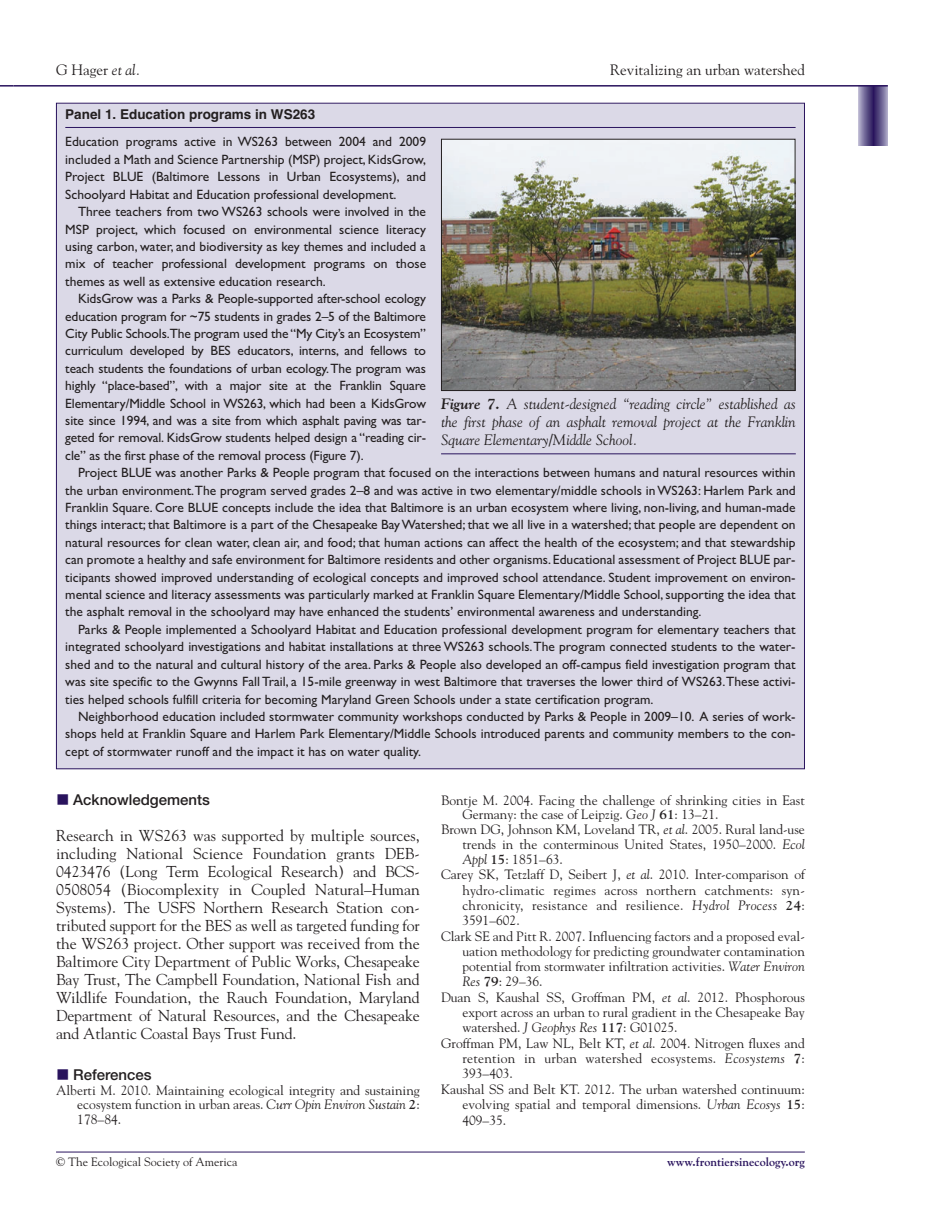
<style>
.page{position:relative;width:946px;height:1218px;background:#fff}
.page>*{position:absolute;margin:0;border:0;box-sizing:border-box;transform-origin:0 0}
.t1{font:15.75px/18px "Goudy";letter-spacing:-.005em;color:#231f20;text-align:justify}
.t2{font:italic 15px/18px "Goudy";color:#231f20;text-align:justify}
.t3{font:15px "Goudy";color:#231f20}
.t4{font:500 15px "Helvetica Neue";color:#231f20}
.t5{font:13.5px/17.4px "Gill Sans";color:#231f20;text-align:justify}
.t6{font:13.5px/14.9px "Goudy";color:#231f20;text-align:justify}
.t7{font:13.5px "Goudy";letter-spacing:.02em;color:#231f20}
.t8{font:700 13.5px "Helvetica";color:#231f20}
.t9{font:12px "Goudy";color:#231f20}
.t10{font:700 12px "Goudy";color:#29135d}
.s1{font-style:italic}
.s2{font-weight:700}
.s3{color:#29135d}
</style>
<div class="page">
<svg style="left:858px;top:87px;width:29px;height:58px;background:#695e90"></svg>
<hr style="left:14px;top:85px;width:873px;height:2px;background:#29135d">
<hr style="left:56px;top:1151px;width:748px;height:1px;background:#29135d">
<div style="left:56px;top:102px;width:749px;height:667px;background:#dbd9e7"></div>
<img style="left:443px;top:141px;width:350px;height:248px">
<div style="left:441px;top:139px;width:354px;height:252px;border:1px solid #231f20"></div>
<hr style="left:441px;top:453px;width:354px;height:1px;background:#29135d">
<svg style="left:0;top:85px;width:14px;height:2px"></svg>
<p class="t3" style="left:56px;top:64px;width:86px">G Hager <span class="s1">et al.</span></p>
<p class="t3" style="left:610px;top:64px;width:196px">Revitalizing an urban watershed</p>
<p class="t8" style="left:65px;top:109px;width:251px">Panel 1. Education programs in WS263</p>
<p class="t5" style="left:65px;top:135px;width:362px">Education programs active in WS263 between 2004 and 2009 included a Math and Science Partnership (MSP) project, KidsGrow, Project BLUE (Baltimore Lessons in Urban Ecosystems), and Schoolyard Habitat and Education professional development.</p>
<p class="t5" style="left:65px;top:204px;width:362px;text-indent:13px">Three teachers from two WS263 schools were involved in the MSP project, which focused on environmental science literacy using carbon, water, and biodiversity as key themes and included a mix of teacher professional development programs on those themes as well as extensive education research.</p>
<p class="t5" style="left:65px;top:291px;width:362px;text-indent:13px">KidsGrow was a Parks &amp; People-supported after-school ecology education program for ~75 students in grades 2–5 of the Baltimore City Public Schools.The program used the “My City’s an Ecosystem” curriculum developed by BES educators, interns, and fellows to teach students the foundations of urban ecology. The program was highly “place-based”, with a major site at the Franklin Square Elementary/Middle School in WS263, which had been a KidsGrow site since 1994, and was a site from which asphalt paving was tar&shy;geted for removal. KidsGrow students helped design a “reading cir&shy;cle” as the first phase of the removal process (Figure 7).</p>
<p class="t5" style="left:65px;top:465px;width:731px;text-indent:13px">Project BLUE was another Parks &amp; People program that focused on the interactions between humans and natural resources within the urban environment.The program served grades 2–8 and was active in two elementary/middle schools in WS263: Harlem Park and Franklin Square. Core BLUE concepts include the idea that Baltimore is an urban ecosystem where living, non-living, and human-made things interact; that Baltimore is a part of the Chesapeake Bay Watershed; that we all live in a watershed; that people are dependent on natural resources for clean water, clean air, and food; that human actions can affect the health of the ecosystem; and that stewardship can promote a healthy and safe environment for Baltimore residents and other organisms. Educational assessment of Project BLUE par&shy;ticipants showed improved understanding of ecological concepts and improved school attendance. Student improvement on environ&shy;mental science and literacy assessments was particularly marked at Franklin Square Elementary/Middle School, supporting the idea that the asphalt removal in the schoolyard may have enhanced the students’ environmental awareness and understanding.</p>
<p class="t5" style="left:65px;top:622px;width:731px;text-indent:13px">Parks &amp; People implemented a Schoolyard Habitat and Education professional development program for elementary teachers that integrated schoolyard investigations and habitat installations at three WS263 schools. The program connected students to the water&shy;shed and to the natural and cultural history of the area. Parks &amp; People also developed an off-campus field investigation program that was site specific to the Gwynns Fall Trail, a 15-mile greenway in west Baltimore that traverses the lower third of WS263. These activi&shy;ties helped schools fulfill criteria for becoming Maryland Green Schools under a state certification program.</p>
<p class="t5" style="left:65px;top:709px;width:731px;text-indent:13px">Neighborhood education included stormwater community workshops conducted by Parks &amp; People in 2009–10. A series of work&shy;shops held at Franklin Square and Harlem Park Elementary/Middle Schools introduced parents and community members to the con&shy;cept of stormwater runoff and the impact it has on water quality.</p>
<p class="t2" style="left:441px;top:396px;width:356px"><span class="s2">Figure 7.</span> A student-designed “reading circle” established as the first phase of an asphalt removal project at the Franklin Square Elementary/Middle School.</p>
<p class="t4" style="left:56px;top:794px;width:155px"><span class="s3">■</span> Acknowledgements</p>
<p class="t1" style="left:56px;top:828px;width:365px">Research in WS263 was supported by multiple sources, including National Science Foundation grants DEB-0423476 (Long Term Ecological Research) and BCS-0508054 (Biocomplexity in Coupled Natural–Human Systems). The USFS Northern Research Station con&shy;tributed support for the BES as well as targeted funding for the WS263 project. Other support was received from the Baltimore City Department of Public Works, Chesapeake Bay Trust, The Campbell Foundation, National Fish and Wildlife Foundation, the Rauch Foundation, Maryland Department of Natural Resources, and the Chesapeake and Atlantic Coastal Bays Trust Fund.</p>
<p class="t4" style="left:56px;top:1069px;width:97px"><span class="s3">■</span> References</p>
<p class="t6" style="left:77px;top:1083px;width:344px;text-indent:-21px">Alberti M. 2010. Maintaining ecological integrity and sustaining ecosystem function in urban areas. <span class="s1">Curr Opin Environ Sustain</span> <span class="s2">2</span>:<br>178–84.</p>
<p class="t6" style="left:441px;top:793px;width:365px">Bontje M. 2004. Facing the challenge of shrinking cities in East</p>
<p class="t6" style="left:462px;top:808px;width:258px">Germany: the case of Leipzig. <span class="s1">Geo J</span> <span class="s2">61</span>: 13–21.</p>
<p class="t6" style="left:441px;top:823px;width:365px">Brown DG, Johnson KM, Loveland TR, <span class="s1">et al</span>. 2005. Rural land-use</p>
<p class="t6" style="left:462px;top:838px;width:344px">trends in the conterminous United States, 1950–2000. <span class="s1">Ecol</span></p>
<p class="t6" style="left:462px;top:853px;width:102px"><span class="s1">Appl</span> <span class="s2">15</span>: 1851–63.</p>
<p class="t6" style="left:441px;top:868px;width:365px">Carey SK, Tetzlaff D, Seibert J, <span class="s1">et al</span>. 2010. Inter-comparison of</p>
<p class="t6" style="left:462px;top:883px;width:344px">hydro-climatic regimes across northern catchments: syn-</p>
<p class="t7" style="left:462px;top:900px;width:344px">chronicity, resistance and resilience. <span class="s1">Hydrol Process</span> <span class="s2">24</span>:</p>
<p class="t6" style="left:462px;top:914px;width:59px">3591–602.</p>
<p class="t6" style="left:441px;top:929px;width:365px">Clark SE and Pitt R. 2007. Influencing factors and a proposed eval-</p>
<p class="t6" style="left:462px;top:944px;width:344px">uation methodology for predicting groundwater contamination</p>
<p class="t6" style="left:462px;top:960px;width:344px">potential from stormwater infiltration activities. <span class="s1">Water Environ</span></p>
<p class="t6" style="left:462px;top:975px;width:82px"><span class="s1">Res</span> <span class="s2">79</span>: 29–36.</p>
<p class="t6" style="left:441px;top:990px;width:365px">Duan S, Kaushal SS, Groffman PM, <span class="s1">et al</span>. 2012. Phosphorous</p>
<p class="t6" style="left:462px;top:1006px;width:344px">export across an urban to rural gradient in the Chesapeake Bay</p>
<p class="t6" style="left:462px;top:1021px;width:217px">watershed. <span class="s1">J Geophys Res</span> <span class="s2">117</span>: G01025.</p>
<p class="t6" style="left:441px;top:1036px;width:365px">Groffman PM, Law NL, Belt KT, <span class="s1">et al</span>. 2004. Nitrogen fluxes and</p>
<p class="t7" style="left:462px;top:1053px;width:344px">retention in urban watershed ecosystems. <span class="s1">Ecosystems</span> <span class="s2">7</span>:</p>
<p class="t6" style="left:462px;top:1067px;width:52px">393–403.</p>
<p class="t6" style="left:441px;top:1082px;width:365px">Kaushal SS and Belt KT. 2012. The urban watershed continuum:</p>
<p class="t6" style="left:462px;top:1098px;width:344px">evolving spatial and temporal dimensions. <span class="s1">Urban Ecosys</span> <span class="s2">15</span>:</p>
<p class="t6" style="left:462px;top:1113px;width:45px">409–35.</p>
<p class="t9" style="left:56px;top:1157px;width:183px">© The Ecological Society of America</p>
<p class="t10" style="left:667px;top:1157px;width:139px">www.frontiersinecology.org</p>
</div>
